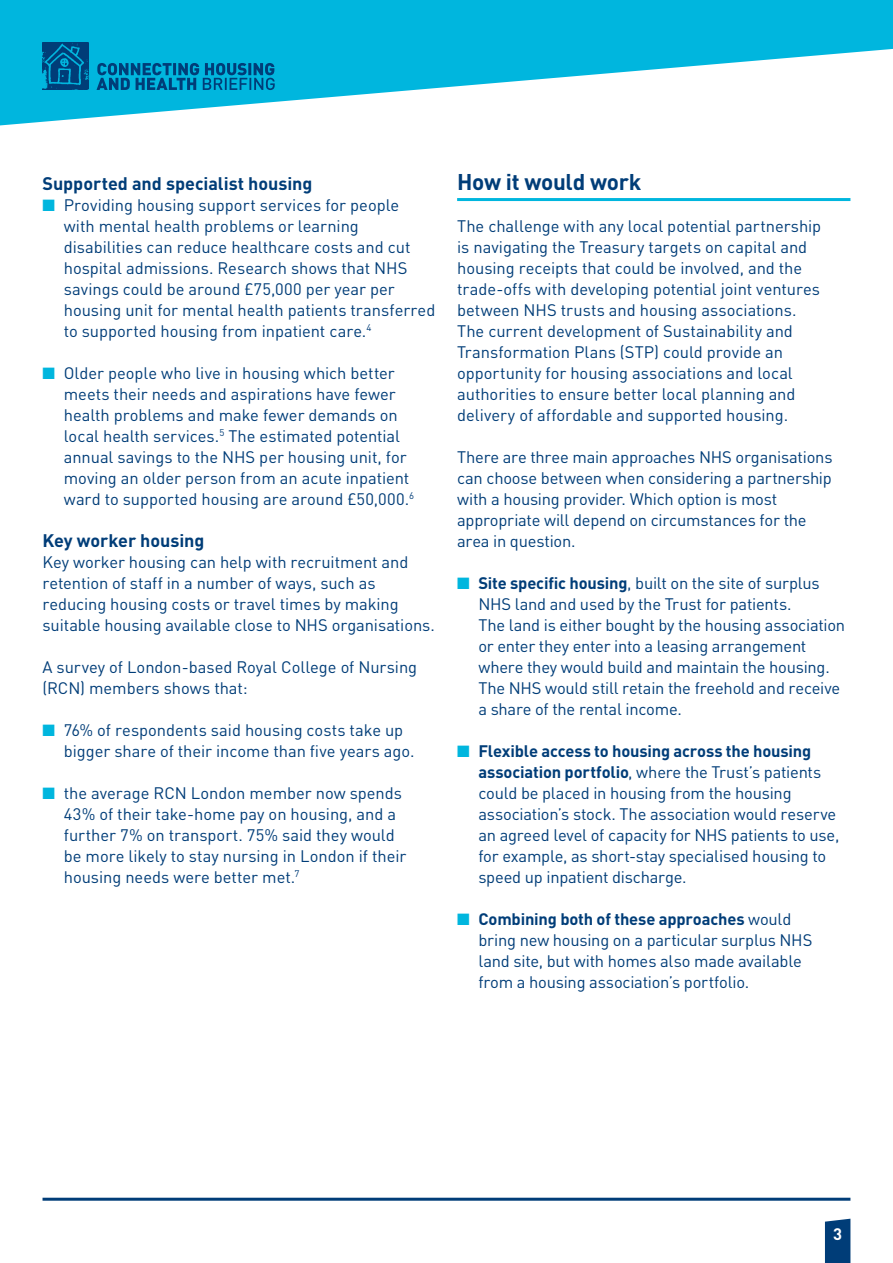
<style>
.page{position:relative;width:893px;height:1263px;background:#fff}
.page>*{position:absolute;margin:0;border:0;box-sizing:border-box;transform-origin:0 0}
.t1{font:700 22.5px "DIN";letter-spacing:-.015em;color:#003d78}
.t2{font:700 18px "DIN";letter-spacing:-.005em;color:#003d78}
.t3{font:16.5px/21px "DIN";letter-spacing:-.005em;color:#003d78}
.t4{font:700 16.5px "DIN";color:#fff}
.s1{color:#00b6de}
.s2{font-weight:700}
</style>
<div class="page">
<hr style="left:43px;top:1198px;width:807px;height:3px;background:#003d78">
<svg style="left:825px;top:1219px;width:25px;height:44px"></svg>
<svg style="left:0;top:0;width:893px;height:125px;fill:#00b6de"></svg>
<img style="left:43px;top:43px;width:46px;height:47px">
<svg style="left:97px;top:63px;width:178px;height:27px"></svg>
<hr style="left:457px;top:198px;width:393px;height:3px;background:#00b6de">
<p class="t2" style="left:43px;top:171px;width:271px">Supported and specialist housing</p>
<p class="t3" style="left:64px;top:194px;width:373px;text-indent:-21px"><span class="s1">■</span> Providing housing support services for people<br>with mental health problems or learning disabilities can reduce healthcare costs and cut hospital admissions. Research shows that NHS savings could be around £75,000 per year per housing unit for mental health patients transferred to supported housing from inpatient care.<sup>4</sup></p>
<p class="t3" style="left:64px;top:362px;width:352px;text-indent:-21px"><span class="s1">■</span> Older people who live in housing which better meets their needs and aspirations have fewer health problems and make fewer demands on local health services.<sup>5</sup> The estimated potential annual savings to the NHS per housing unit, for moving an older person from an acute inpatient ward to supported housing are around £50,000.<sup>6</sup></p>
<p class="t2" style="left:43px;top:528px;width:163px">Key worker housing</p>
<p class="t3" style="left:43px;top:551px;width:394px">Key worker housing can help with recruitment and retention of staff in a number of ways, such as reducing housing costs or travel times by making suitable housing available close to NHS organisations.</p>
<p class="t3" style="left:43px;top:656px;width:376px">A survey of London-based Royal College of Nursing (RCN) members shows that:</p>
<p class="t3" style="left:64px;top:719px;width:352px;text-indent:-21px"><span class="s1">■</span> 76% of respondents said housing costs take up bigger share of their income than five years ago.</p>
<p class="t3" style="left:64px;top:782px;width:344px;text-indent:-21px"><span class="s1">■</span> the average RCN London member now spends 43% of their take-home pay on housing, and a further 7% on transport. 75% said they would be more likely to stay nursing in London if their housing needs were better met.<sup>7</sup></p>
<h1 class="t1" style="left:457px;top:167px;width:186px">How it would work</h1>
<p class="t3" style="left:457px;top:215px;width:366px">The challenge with any local potential partnership is navigating the Treasury targets on capital and housing receipts that could be involved, and the trade-offs with developing potential joint ventures between NHS trusts and housing associations.<br>The current development of Sustainability and Transformation Plans (STP) could provide an opportunity for housing associations and local authorities to ensure better local planning and delivery of affordable and supported housing.</p>
<p class="t3" style="left:457px;top:446px;width:377px">There are three main approaches NHS organisations can choose between when considering a partnership with a housing provider. Which option is most appropriate will depend on circumstances for the area in question.</p>
<p class="t3" style="left:478px;top:572px;width:368px;text-indent:-21px"><span class="s1">■</span> <span class="s2">Site specific housing</span>, built on the site of surplus NHS land and used by the Trust for patients.<br>The land is either bought by the housing association or enter they enter into a leasing arrangement where they would build and maintain the housing.<br>The NHS would still retain the freehold and receive a share of the rental income.</p>
<p class="t3" style="left:478px;top:740px;width:362px;text-indent:-21px"><span class="s1">■</span> <span class="s2">Flexible access to housing across the housing association portfolio</span>, where the Trust’s patients could be placed in housing from the housing association’s stock. The association would reserve an agreed level of capacity for NHS patients to use, for example, as short-stay specialised housing to speed up inpatient discharge.</p>
<p class="t3" style="left:478px;top:908px;width:335px;text-indent:-21px"><span class="s1">■</span> <span class="s2">Combining both of these approaches</span> would bring new housing on a particular surplus NHS land site, but with homes also made available from a housing association’s portfolio.</p>
<p class="t4" style="left:833px;top:1223px;width:10px">3</p>
</div>
